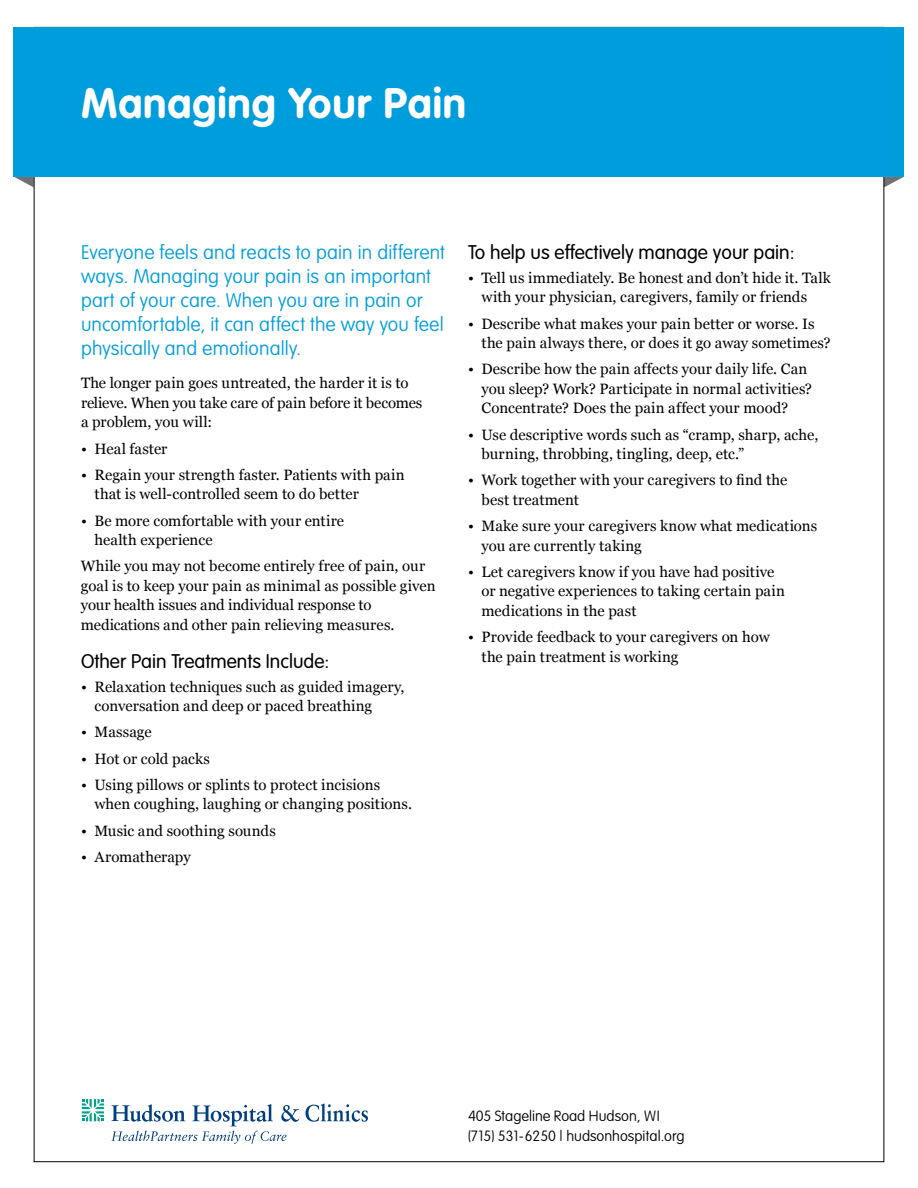
<style>
.page{position:relative;width:918px;height:1188px;background:#fff}
.page>*{position:absolute;margin:0;border:0;box-sizing:border-box;transform-origin:0 0}
.t1{font:700 42px "VAG Rounded";letter-spacing:.02em;color:#fff}
.t2{font:100 19.5px/24px "VAG Rounded";letter-spacing:.01em;color:#009ddc}
.t3{font:300 19.5px "VAG Rounded";color:#000}
.t4{font:15px/19.5px "Georgia";letter-spacing:.005em;color:#000}
.t5{font:100 14.7px/19.5px "VAG Rounded";color:#000}
</style>
<div class="page">
<svg style="left:14px;top:177px;width:20px;height:10px"></svg>
<svg style="left:884px;top:177px;width:19px;height:10px"></svg>
<div style="left:14px;top:27px;width:890px;height:150px;background:#009ddc"></div>
<svg style="left:82px;top:1099px;width:22px;height:22px"></svg>
<svg style="left:111px;top:1104px;width:188px;height:40px"></svg>
<svg style="left:305px;top:1103px;width:63px;height:19px"></svg>
<h1 class="t1" style="left:81px;top:79px;width:387px">Managing Your Pain</h1>
<h2 class="t2" style="left:81px;top:240px;width:365px">Everyone feels and reacts to pain in different ways. Managing your pain is an important part of your care. When you are in pain or uncomfortable, it can affect the way you feel physically and emotionally.</h2>
<p class="t4" style="left:81px;top:374px;width:343px">The longer pain goes untreated, the harder it is to relieve. When you take care of pain before it becomes a problem, you will:</p>
<p class="t4" style="left:81px;top:439px;width:88px">• Heal faster</p>
<p class="t4" style="left:94px;top:465px;width:312px;text-indent:-14px">• Regain your strength faster. Patients with pain that is well-controlled seem to do better</p>
<p class="t4" style="left:94px;top:511px;width:251px;text-indent:-13px">• Be more comfortable with your entire health experience</p>
<p class="t4" style="left:81px;top:557px;width:356px">While you may not become entirely free of pain, our goal is to keep your pain as minimal as possible given your health issues and individual response to medications and other pain relieving measures.</p>
<h2 class="t3" style="left:81px;top:650px;width:250px">Other Pain Treatments Include:</h2>
<p class="t4" style="left:94px;top:677px;width:312px;text-indent:-14px">• Relaxation techniques such as guided imagery, conversation and deep or paced breathing</p>
<p class="t4" style="left:81px;top:723px;width:72px">• Massage</p>
<p class="t4" style="left:81px;top:749px;width:130px">• Hot or cold packs</p>
<p class="t4" style="left:94px;top:775px;width:319px;text-indent:-14px">• Using pillows or splints to protect incisions when coughing, laughing or changing positions.</p>
<p class="t4" style="left:81px;top:821px;width:196px">• Music and soothing sounds</p>
<p class="t4" style="left:81px;top:847px;width:111px">• Aromatherapy</p>
<h2 class="t3" style="left:468px;top:241px;width:328px">To help us effectively manage your pain:</h2>
<p class="t4" style="left:482px;top:268px;width:351px;text-indent:-14px">• Tell us immediately. Be honest and don’t hide it. Talk with your physician, caregivers, family or friends</p>
<p class="t4" style="left:482px;top:314px;width:351px;text-indent:-14px">• Describe what makes your pain better or worse. Is the pain always there, or does it go away sometimes?</p>
<p class="t4" style="left:482px;top:360px;width:332px;text-indent:-14px">• Describe how the pain affects your daily life. Can you sleep? Work? Participate in normal activities?<br>Concentrate? Does the pain affect your mood?</p>
<p class="t4" style="left:482px;top:425px;width:338px;text-indent:-14px">• Use descriptive words such as “cramp, sharp, ache, burning, throbbing, tingling, deep, etc.”</p>
<p class="t4" style="left:482px;top:471px;width:307px;text-indent:-14px">• Work together with your caregivers to find the best treatment</p>
<p class="t4" style="left:482px;top:517px;width:337px;text-indent:-14px">• Make sure your caregivers know what medications you are currently taking</p>
<p class="t4" style="left:482px;top:562px;width:305px;text-indent:-14px">• Let caregivers know if you have had positive or negative experiences to taking certain pain medications in the past</p>
<p class="t4" style="left:482px;top:628px;width:290px;text-indent:-14px">• Provide feedback to your caregivers on how the pain treatment is working</p>
<p class="t5" style="left:468px;top:1106px;width:218px">405 Stageline Road Hudson, WI (715) 531-6250 | hudsonhospital.org</p>
</div>
